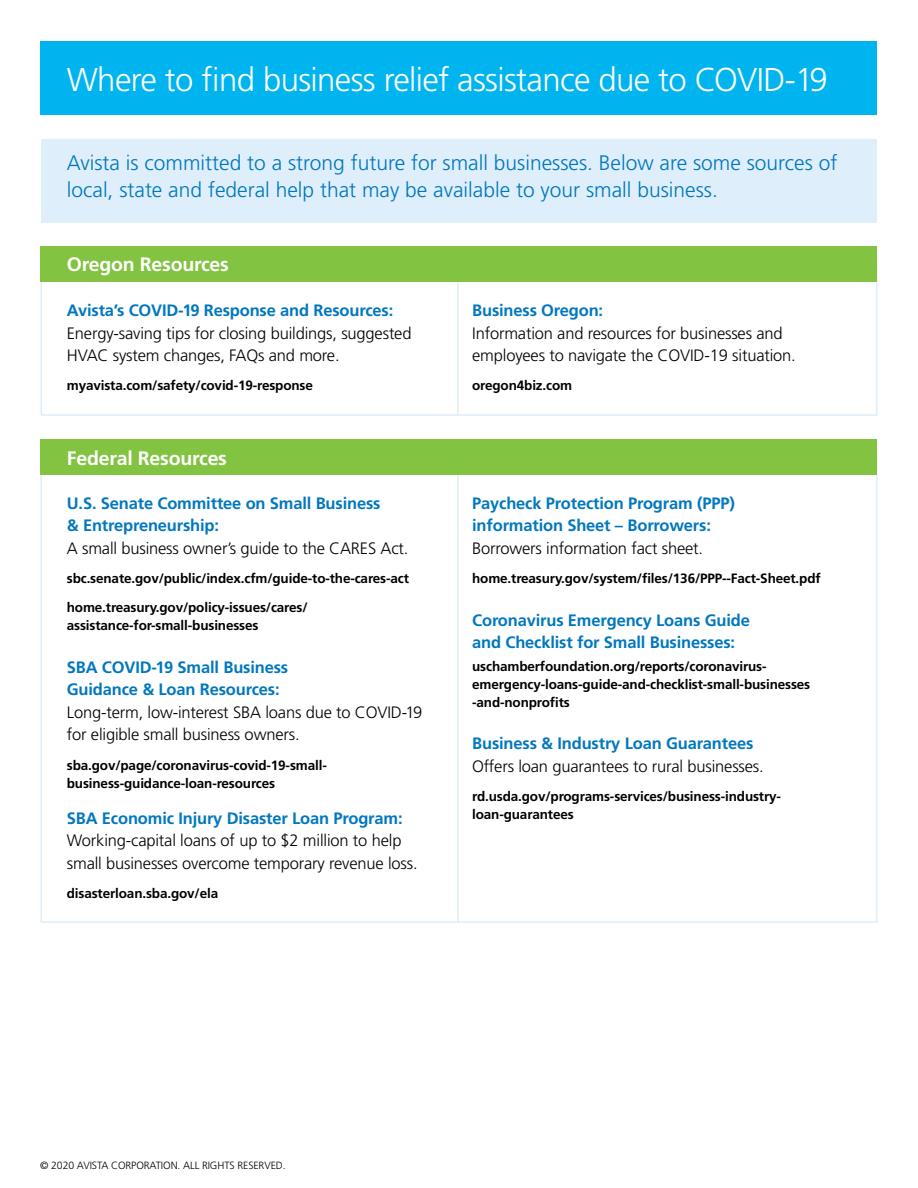
<style>
.page{position:relative;width:918px;height:1188px;background:#fff}
.page>*{position:absolute;margin:0;border:0;box-sizing:border-box;transform-origin:0 0}
.t1{font:300 33px "Frutiger LT Std";letter-spacing:-.02em;color:#fff}
.t2{font:300 21px/27px "Frutiger LT Std";color:#0077be}
.t3{font:700 19.5px "Frutiger LT Std";letter-spacing:-.01em;color:#fff}
.t4{font:300 16.5px/22.5px "Frutiger LT Std";letter-spacing:-.01em;color:#000}
.t5{font:700 16.5px/22.5px "Frutiger LT Std";letter-spacing:-.01em;color:#0077be}
.t6{font:700 13.5px/18px "Frutiger LT Std";letter-spacing:-.01em;color:#000}
.t7{font:300 10.5px "Frutiger LT Std";letter-spacing:-.01em;color:#000}
</style>
<div class="page">
<hr style="left:457px;top:456px;width:2px;height:467px;background:#deeefa">
<hr style="left:457px;top:262px;width:2px;height:154px;background:#deeefa">
<div style="left:40px;top:262px;width:838px;height:154px;border:2px solid #deeefa"></div>
<div style="left:41px;top:139px;width:836px;height:83px;background:#deeefa"></div>
<div style="left:40px;top:41px;width:838px;height:73px;background:#00b5ef"></div>
<div style="left:40px;top:440px;width:838px;height:35px;background:#82c341"></div>
<div style="left:40px;top:246px;width:838px;height:36px;background:#82c341"></div>
<h1 class="t1" style="left:67px;top:61px;width:763px">Where to find business relief assistance due to COVID-19</h1>
<h2 class="t2" style="left:67px;top:150px;width:772px">Avista is committed to a strong future for small businesses. Below are some sources of local, state and federal help that may be available to your small business.</h2>
<h3 class="t3" style="left:67px;top:253px;width:164px">Oregon Resources</h3>
<p class="t5" style="left:67px;top:299px;width:328px">Avista’s COVID-19 Response and Resources:</p>
<p class="t4" style="left:67px;top:322px;width:346px">Energy-saving tips for closing buildings, suggested<br>HVAC system changes, FAQs and more.</p>
<p class="t6" style="left:67px;top:377px;width:248px">myavista.com/safety/covid-19-response</p>
<h3 class="t3" style="left:67px;top:447px;width:162px">Federal Resources</h3>
<p class="t5" style="left:67px;top:492px;width:315px">U.S. Senate Committee on Small Business &amp; Entrepreneurship:</p>
<p class="t4" style="left:67px;top:537px;width:343px">A small business owner’s guide to the CARES Act.</p>
<p class="t6" style="left:67px;top:564px;width:344px;line-height:29.2px">sbc.senate.gov/public/index.cfm/guide-to-the-cares-act home.treasury.gov/policy-issues/cares/</p>
<p class="t6" style="left:67px;top:617px;width:193px">assistance-for-small-businesses</p>
<p class="t5" style="left:67px;top:656px;width:223px">SBA COVID-19 Small Business<br>Guidance &amp; Loan Resources:</p>
<p class="t4" style="left:67px;top:701px;width:357px">Long-term, low-interest SBA loans due to COVID-19 for eligible small business owners.</p>
<p class="t6" style="left:67px;top:756px;width:262px">sba.gov/page/coronavirus-covid-19-small&shy;business-guidance-loan-resources</p>
<p class="t5" style="left:67px;top:807px;width:337px">SBA Economic Injury Disaster Loan Program:</p>
<p class="t4" style="left:67px;top:829px;width:352px">Working-capital loans of up to $2 million to help small businesses overcome temporary revenue loss.</p>
<p class="t6" style="left:67px;top:884px;width:153px">disasterloan.sba.gov/ela</p>
<p class="t5" style="left:472px;top:299px;width:133px">Business Oregon:</p>
<p class="t4" style="left:472px;top:322px;width:325px">Information and resources for businesses and employees to navigate the COVID-19 situation.</p>
<p class="t6" style="left:472px;top:377px;width:102px">oregon4biz.com</p>
<p class="t5" style="left:472px;top:492px;width:264px">Paycheck Protection Program (PPP) information Sheet – Borrowers:</p>
<p class="t4" style="left:472px;top:537px;width:232px">Borrowers information fact sheet.</p>
<p class="t6" style="left:472px;top:569px;width:350px">home.treasury.gov/system/files/136/PPP--Fact-Sheet.pdf</p>
<p class="t5" style="left:472px;top:609px;width:279px">Coronavirus Emergency Loans Guide and Checklist for Small Businesses:</p>
<p class="t6" style="left:472px;top:657px;width:340px">uschamberfoundation.org/reports/coronavirus&shy;emergency-loans-guide-and-checklist-small-businesses -and-nonprofits</p>
<p class="t5" style="left:472px;top:732px;width:283px">Business &amp; Industry Loan Guarantees</p>
<p class="t4" style="left:472px;top:755px;width:293px">Offers loan guarantees to rural businesses.</p>
<p class="t6" style="left:472px;top:788px;width:310px">rd.usda.gov/programs-services/business-industry&shy;loan-guarantees</p>
<p class="t7" style="left:40px;top:1160px;width:247px">©️ 2020 AVISTA CORPORATION. ALL RIGHTS RESERVED.</p>
</div>
